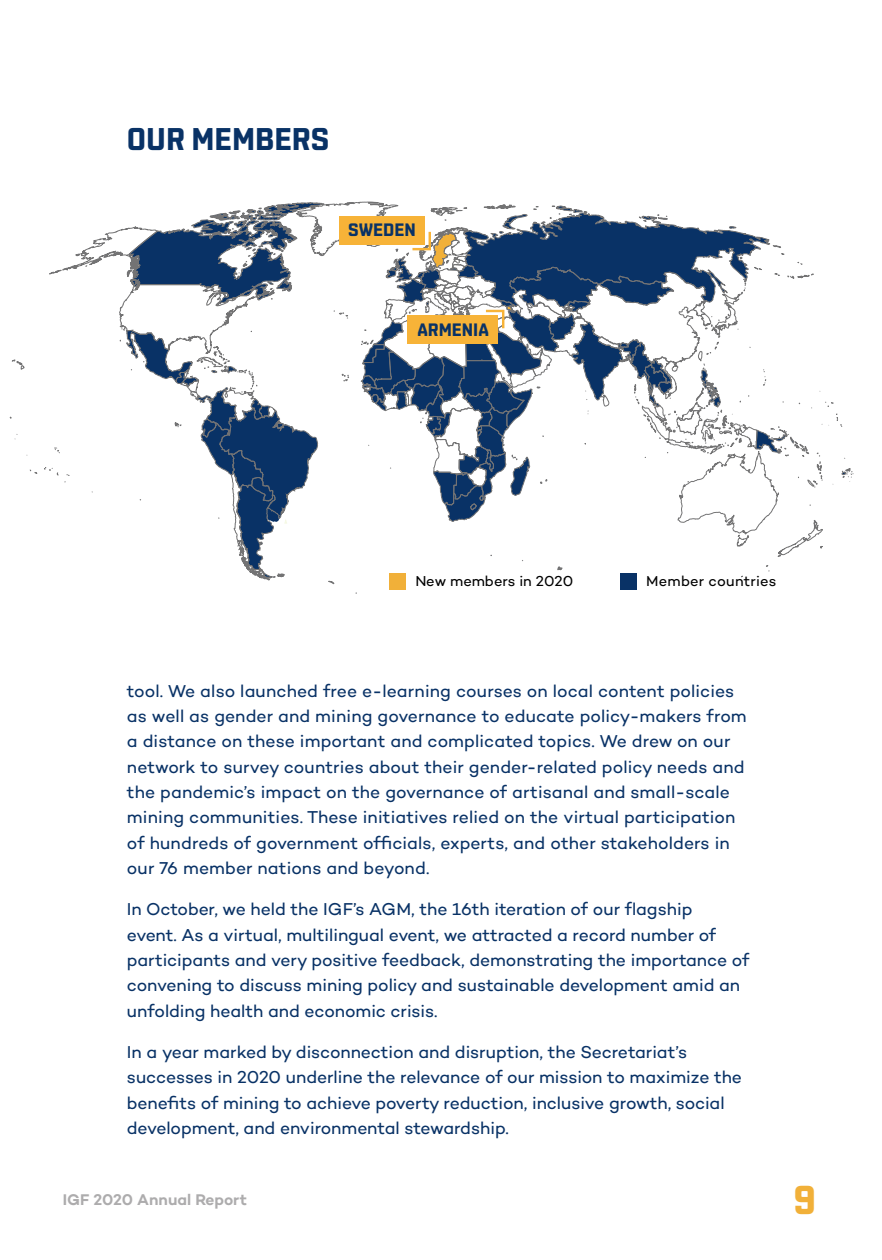
<style>
.page{position:relative;width:882px;height:1260px;background:#fff}
.page>*{position:absolute;margin:0;border:0;box-sizing:border-box;transform-origin:0 0}
.t1{font:700 40.25px "Shentox";color:#f1b039}
.t2{font:700 31.5px "Shentox";color:#093266}
.t3{font:700 18.03px "Shentox";color:#093266}
.t4{font:17.5px/25.4px "Campton";color:#093266}
.t5{font:600 15.75px "Campton";color:#adacad}
.t6{font:14.7px "Campton";letter-spacing:.015em;color:#000}
</style>
<div class="page">
<svg style="left:9px;top:202px;width:845px;height:391px"></svg>
<div style="left:389px;top:573px;width:16px;height:17px;background:#f1b039"></div>
<div style="left:620px;top:573px;width:16px;height:16px;background:#093266"></div>
<h2 class="t2" style="left:127px;top:120px;width:204px">OUR MEMBERS</h2>
<p class="t3" style="left:348px;top:219px;width:69px">SWEDEN</p>
<p class="t3" style="left:417px;top:319px;width:73px">ARMENIA</p>
<p class="t6" style="left:415px;top:572px;width:159px">New members in 2020</p>
<p class="t6" style="left:646px;top:572px;width:132px">Member countries</p>
<p class="t4" style="left:127px;top:677px;width:621px">tool. We also launched free e-learning courses on local content policies as well as gender and mining governance to educate policy-makers from a distance on these important and complicated topics. We drew on our network to survey countries about their gender-related policy needs and the pandemic’s impact on the governance of artisanal and small-scale mining communities. These initiatives relied on the virtual participation of hundreds of government officials, experts, and other stakeholders in our 76 member nations and beyond.</p>
<p class="t4" style="left:127px;top:896px;width:624px">In October, we held the IGF’s AGM, the 16th iteration of our flagship<br>event. As a virtual, multilingual event, we attracted a record number of participants and very positive feedback, demonstrating the importance of convening to discuss mining policy and sustainable development amid an unfolding health and economic crisis.</p>
<p class="t4" style="left:127px;top:1039px;width:617px">In a year marked by disconnection and disruption, the Secretariat’s successes in 2020 underline the relevance of our mission to maximize the benefits of mining to achieve poverty reduction, inclusive growth, social development, and environmental stewardship.</p>
<p class="t5" style="left:63px;top:1189px;width:186px">IGF 2020 Annual Report</p>
<h1 class="t1" style="left:793px;top:1176px;width:24px">9</h1>
</div>
